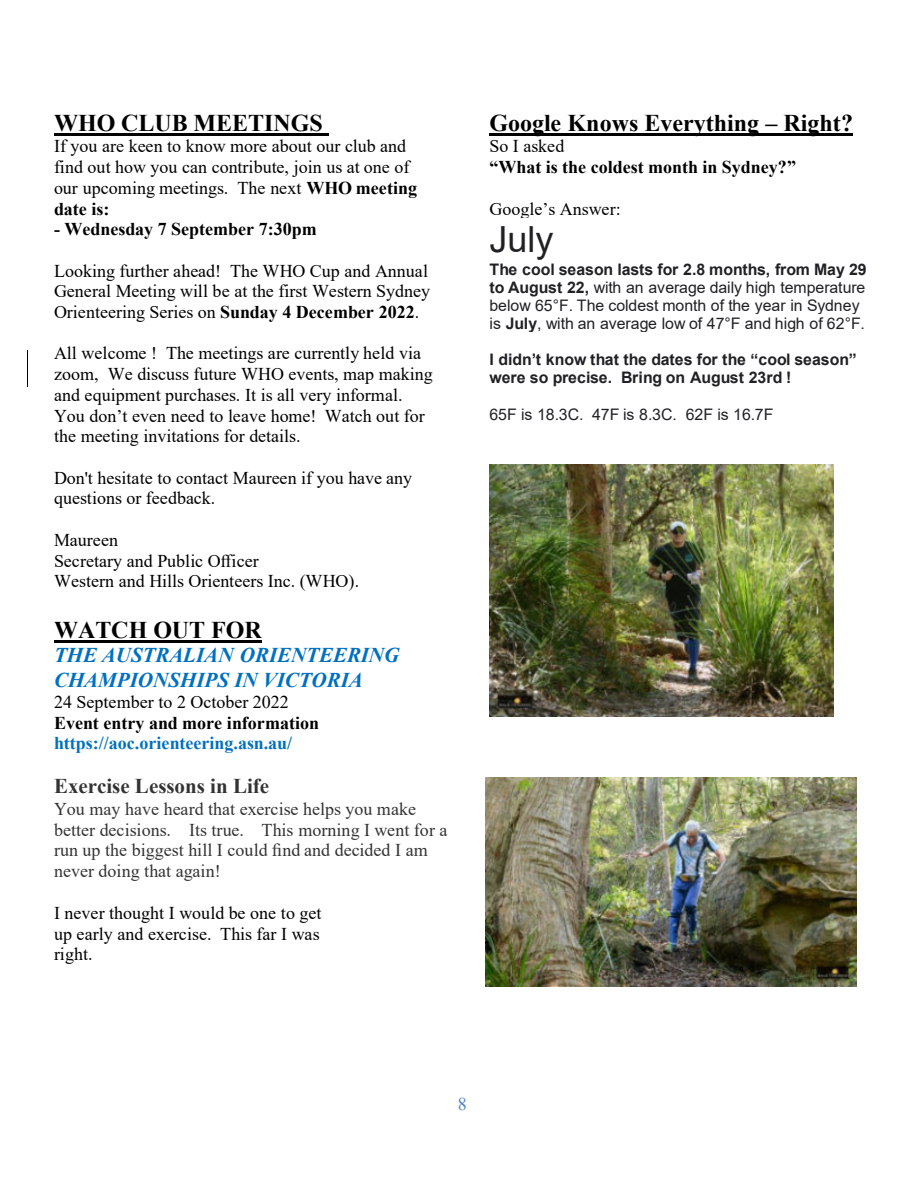
<style>
.page{position:relative;width:918px;height:1188px;background:#fff}
.page>*{position:absolute;margin:0;border:0;box-sizing:border-box;transform-origin:0 0}
.t1{font:36px "Arial";color:#202124}
.t2{font:700 24px "Times New Roman";color:#000}
.t3{font:italic 700 21px/24.3px "Times New Roman";color:#0070c0}
.t4{font:700 21px "Times New Roman";color:#333}
.t5{font:18px/20.7px "Times New Roman";color:#000}
.t6{font:18px/20.7px "Times New Roman";color:#333}
.t7{font:700 18px "Times New Roman";color:#000}
.t8{font:700 18px "Times New Roman";color:#0070c0}
.t9{font:18px "Times New Roman";color:#4f81bd}
.t10{font:15.9px/18.1px "Arial";letter-spacing:-.01em;color:#202124}
.t11{font:700 15.9px/18px "Arial";letter-spacing:-.005em;color:#202124}
.s1{font-weight:700}
</style>
<div class="page">
<hr style="left:54px;top:133px;width:274px;height:3px;background:#000">
<hr style="left:54px;top:640px;width:208px;height:3px;background:#000">
<hr style="left:489px;top:133px;width:364px;height:3px;background:#000">
<img style="left:490px;top:464px;width:344px;height:252px">
<img style="left:485px;top:777px;width:371px;height:209px">
<hr style="left:27px;top:350px;width:1px;height:37px;background:#000">
<h2 class="t2" style="left:54px;top:114px;width:270px">WHO CLUB MEETINGS</h2>
<p class="t5" style="left:54px;top:138px;width:365px">If you are keen to know more about our club and find out how you can contribute, join us at one of our upcoming meetings. The next <span class="s1">WHO meeting date is:</span></p>
<p class="t7" style="left:54px;top:223px;width:264px">- Wednesday 7 September 7:30pm</p>
<p class="t5" style="left:54px;top:262px;width:378px">Looking further ahead! The WHO Cup and Annual<br>General Meeting will be at the first Western Sydney<br>Orienteering Series on <span class="s1">Sunday 4 December 2022</span>.</p>
<p class="t5" style="left:54px;top:345px;width:380px">All welcome ! The meetings are currently held via zoom, We discuss future WHO events, map making and equipment purchases. It is all very informal.<br>You don’t even need to leave home! Watch out for the meeting invitations for details.</p>
<p class="t5" style="left:54px;top:469px;width:360px">Don't hesitate to contact Maureen if you have any questions or feedback.</p>
<p class="t5" style="left:54px;top:531px;width:307px">Maureen<br>Secretary and Public Officer<br>Western and Hills Orienteers Inc. (WHO).</p>
<h2 class="t2" style="left:54px;top:621px;width:209px">WATCH OUT FOR</h2>
<p class="t3" style="left:54px;top:645px;width:347px">THE AUSTRALIAN ORIENTEERING<br>CHAMPIONSHIPS IN VICTORIA</p>
<p class="t5" style="left:54px;top:693px;width:236px">24 September to 2 October 2022</p>
<p class="t7" style="left:54px;top:716px;width:267px">Event entry and more information</p>
<p class="t8" style="left:54px;top:737px;width:240px">https://aoc.orienteering.asn.au/</p>
<p class="t4" style="left:54px;top:779px;width:217px">Exercise Lessons in Life</p>
<p class="t6" style="left:54px;top:800px;width:395px">You may have heard that exercise helps you make better decisions. Its true. This morning I went for a run up the biggest hill I could find and decided I am never doing that again!</p>
<p class="t5" style="left:54px;top:904px;width:269px;text-align:justify">I never thought I would be one to get up early and exercise. This far I was right.</p>
<h2 class="t2" style="left:489px;top:114px;width:365px">Google Knows Everything – Right?</h2>
<p class="t5" style="left:489px;top:138px;width:76px">So I asked</p>
<p class="t7" style="left:489px;top:161px;width:308px">“What is the coldest month in Sydney?”</p>
<p class="t5" style="left:489px;top:200px;width:133px">Google’s Answer:</p>
<h1 class="t1" style="left:489px;top:226px;width:66px">July</h1>
<p class="t10" style="left:489px;top:261px;width:379px"><span class="s1">The cool season lasts for 2.8 months, from May 29 to August 22,</span> with an average daily high temperature below 65°F. The coldest month of the year in Sydney is <span class="s1">July</span>, with an average low of 47°F and high of 62°F.</p>
<p class="t11" style="left:489px;top:352px;width:369px">I didn’t know that the dates for the “cool season” were so precise. Bring on August 23rd !</p>
<p class="t10" style="left:489px;top:406px;width:286px">65F is 18.3C. 47F is 8.3C. 62F is 16.7F</p>
<p class="t9" style="left:458px;top:1097px;width:10px">8</p>
</div>
